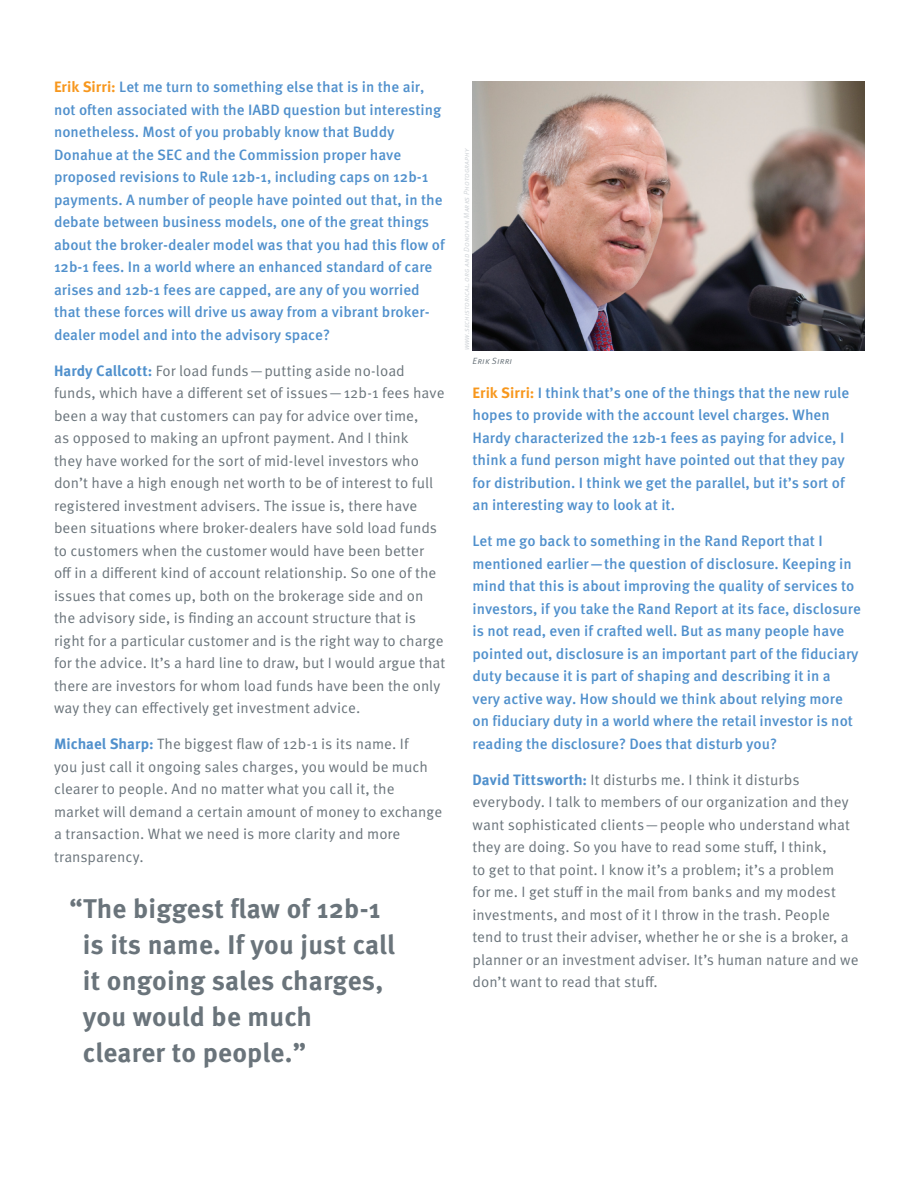
<style>
.page{position:relative;width:918px;height:1188px;background:#fff}
.page>*{position:absolute;margin:0;border:0;box-sizing:border-box;transform-origin:0 0}
.t1{font:700 27px/36px "Meta Pro";letter-spacing:.005em;color:#6a747b}
.t2{font:15px/22.5px "Meta Pro";color:#6a747b}
.t3{font:500 15px/22.5px "Meta Pro";color:#5090cc}
.t4{font:italic 9px "Meta Pro";color:#6a747b}
.t5{font:italic 7.5px "Meta Pro";color:#d0d4d8}
.s1{font-weight:700;color:#f7971d}
.s2{font-weight:700;color:#5090cc}
</style>
<div class="page">
<img style="left:473px;top:81px;width:391px;height:270px">
<p class="t3" style="left:54px;top:76px;width:392px"><span class="s1">Erik Sirri:</span> Let me turn to something else that is in the air, not often associated with the IABD question but interesting nonetheless. Most of you probably know that Buddy Donahue at the SEC and the Commission proper have proposed revisions to Rule 12b-1, including caps on 12b-1 payments. A number of people have pointed out that, in the debate between business models, one of the great things about the broker-dealer model was that you had this flow of 12b-1 fees. In a world where an enhanced standard of care arises and 12b-1 fees are capped, are any of you worried that these forces will drive us away from a vibrant broker&shy;dealer model and into the advisory space?</p>
<p class="t2" style="left:54px;top:360px;width:393px"><span class="s2">Hardy Callcott:</span> For load funds—putting aside no-load funds, which have a different set of issues—12b-1 fees have been a way that customers can pay for advice over time,<br>as opposed to making an upfront payment. And I think<br>they have worked for the sort of mid-level investors who don’t have a high enough net worth to be of interest to full registered investment advisers. The issue is, there have been situations where broker-dealers have sold load funds to customers when the customer would have been better<br>off in a different kind of account relationship. So one of the issues that comes up, both on the brokerage side and on the advisory side, is finding an account structure that is right for a particular customer and is the right way to charge for the advice. It’s a hard line to draw, but I would argue that there are investors for whom load funds have been the only way they can effectively get investment advice.</p>
<p class="t2" style="left:54px;top:733px;width:390px"><span class="s2">Michael Sharp:</span> The biggest flaw of 12b-1 is its name. If<br>you just call it ongoing sales charges, you would be much clearer to people. And no matter what you call it, the market will demand a certain amount of money to exchange a transaction. What we need is more clarity and more transparency.</p>
<h1 class="t1" style="left:83px;top:891px;width:314px;text-indent:-14px">“The biggest flaw of 12b-1 is its name. If you just call it ongoing sales charges, you would be much clearer to people.”</h1>
<p class="t5" style="left:462px;top:350px;width:204px;rotate:-90deg">www.sechistorical.org and Donovan Marks Photography</p>
<p class="t4" style="left:473px;top:356px;width:41px">Erik Sirri</p>
<p class="t3" style="left:472px;top:382px;width:378px"><span class="s1">Erik Sirri:</span> I think that’s one of the things that the new rule hopes to provide with the account level charges. When Hardy characterized the 12b-1 fees as paying for advice, I think a fund person might have pointed out that they pay for distribution. I think we get the parallel, but it’s sort of an interesting way to look at it.</p>
<p class="t3" style="left:472px;top:530px;width:390px">Let me go back to something in the Rand Report that I mentioned earlier—the question of disclosure. Keeping in mind that this is about improving the quality of services to investors, if you take the Rand Report at its face, disclosure is not read, even if crafted well. But as many people have pointed out, disclosure is an important part of the fiduciary duty because it is part of shaping and describing it in a very active way. How should we think about relying more on fiduciary duty in a world where the retail investor is not reading the disclosure? Does that disturb you?</p>
<p class="t2" style="left:472px;top:769px;width:388px"><span class="s2">David Tittsworth:</span> It disturbs me. I think it disturbs everybody. I talk to members of our organization and they want sophisticated clients—people who understand what they are doing. So you have to read some stuff, I think,<br>to get to that point. I know it’s a problem; it’s a problem<br>for me. I get stuff in the mail from banks and my modest investments, and most of it I throw in the trash. People tend to trust their adviser, whether he or she is a broker, a planner or an investment adviser. It’s human nature and we don’t want to read that stuff.</p>
</div>
